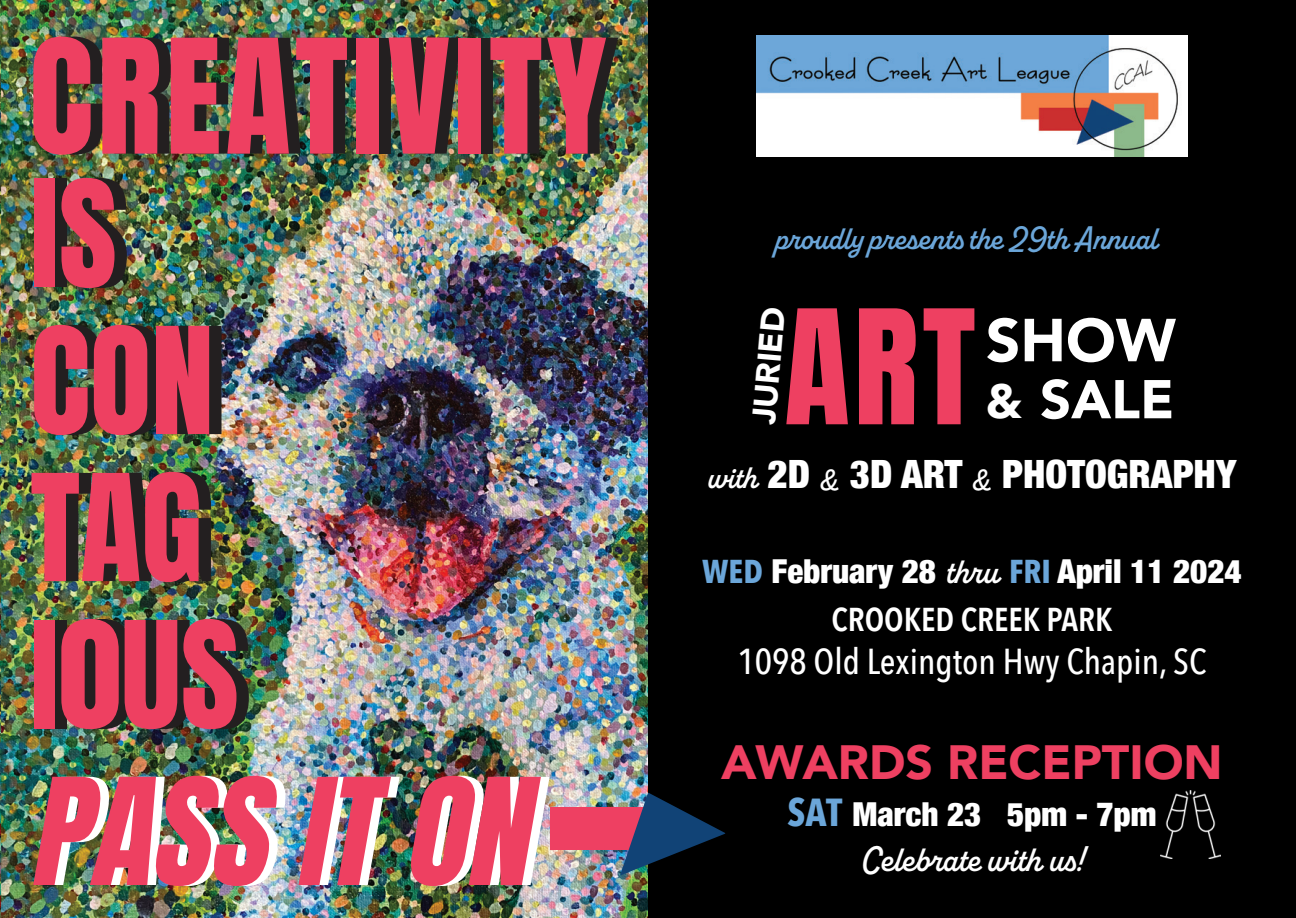
<style>
.page{position:relative;width:1296px;height:918px;background:#fff}
.page>*{position:absolute;margin:0;border:0;box-sizing:border-box;transform-origin:0 0}
.t1{font:135px "Anton";letter-spacing:.03em;color:#ee4061}
.t2{font:126px/147px "Anton";color:#ee4061}
.t3{font:italic 126px "Anton";color:#fff}
.t4{font:900 60px "Avenir";color:#fff}
.t5{font:900 54px "Avenir";color:#fff}
.t6{font:900 48px "Avenir";color:#ee4061}
.t7{font:900 condensed 39px "Helvetica Neue";color:#fff}
.t8{font:500 36px "Avenir Next Condensed";color:#fff}
.t9{font:600 36px "Alkaline";color:#fff}
.t10{font:900 condensed 33px "Helvetica Neue";color:#fff}
.t11{font:600 33px "Alkaline";color:#6ba6d9}
.t12{font:600 33px "Avenir Next Condensed";color:#fff}
.t13{font:900 33px "Avenir";color:#fff}
.s1{font-size:48px}
.s2{font-family:"Alkaline";font-weight:600;font-stretch:normal;font-size:33px}
.s3{font-family:"Alkaline";font-weight:600;font-stretch:normal;font-size:27px}
.s4{font-family:"Avenir Next Condensed";font-weight:700;font-stretch:normal;color:#6ba6d9}
.s5{font-family:"Alkaline";font-weight:600;font-stretch:normal;font-size:36px}
.s6{font-family:"Avenir Next Condensed";font-weight:700;font-stretch:normal;font-size:39px;color:#6ba6d9}
</style>
<div class="page">
<img style="left:0;top:0;width:648px;height:918px">
<div style="left:648px;top:0;width:648px;height:918px;background:#000"></div>
<img style="left:756px;top:36px;width:432px;height:121px">
<img style="left:1160px;top:791px;width:60px;height:67px">
<div style="left:550px;top:808px;width:94px;height:42px;background:#ee4062"></div>
<svg style="left:620px;top:793px;width:105px;height:82px"></svg>
<h1 class="t1" style="left:29px;top:28px;width:579px">CREATIVITY</h1>
<h2 class="t2" style="left:30px;top:170px;width:210px">IS<br>CON<br>TAG<br>I0US</h2>
<h2 class="t3" style="left:37px;top:768px;width:538px">PASSITON</h2>
<p class="t11" style="left:775px;top:218px;width:384px">proudly presents the 29th Annual</p>
<p class="t13" style="left:735px;top:422px;width:119px;rotate:-85deg">JURIED</p>
<h1 class="t1" style="left:784px;top:299px;width:193px">ART</h1>
<h3 class="t4" style="left:986px;top:289px;width:191px">SHOW</h3>
<h3 class="t5" style="left:986px;top:353px;width:190px"><span class="s1">&amp;</span> SALE</h3>
<p class="t7" style="left:708px;top:442px;width:530px"><span class="s2">with</span> 2D <span class="s3">&amp;</span> 3D ART <span class="s3">&amp;</span> PHOTOGRAPHY</p>
<p class="t10" style="left:702px;top:545px;width:541px"><span class="s4">WED</span> February 28 <span class="s5">thru</span> <span class="s4">FRI</span> April 11 2024</p>
<p class="t12" style="left:831px;top:591px;width:283px">CROOKED CREEK PARK</p>
<p class="t8" style="left:737px;top:639px;width:471px">1098 Old Lexington Hwy Chapin, SC</p>
<h3 class="t6" style="left:721px;top:721px;width:503px">AWARDS RECEPTION</h3>
<p class="t10" style="left:788px;top:787px;width:370px"><span class="s6">SAT</span> March 23 5pm - 7pm</p>
<p class="t9" style="left:861px;top:837px;width:223px">Celebrate with us!</p>
</div>
